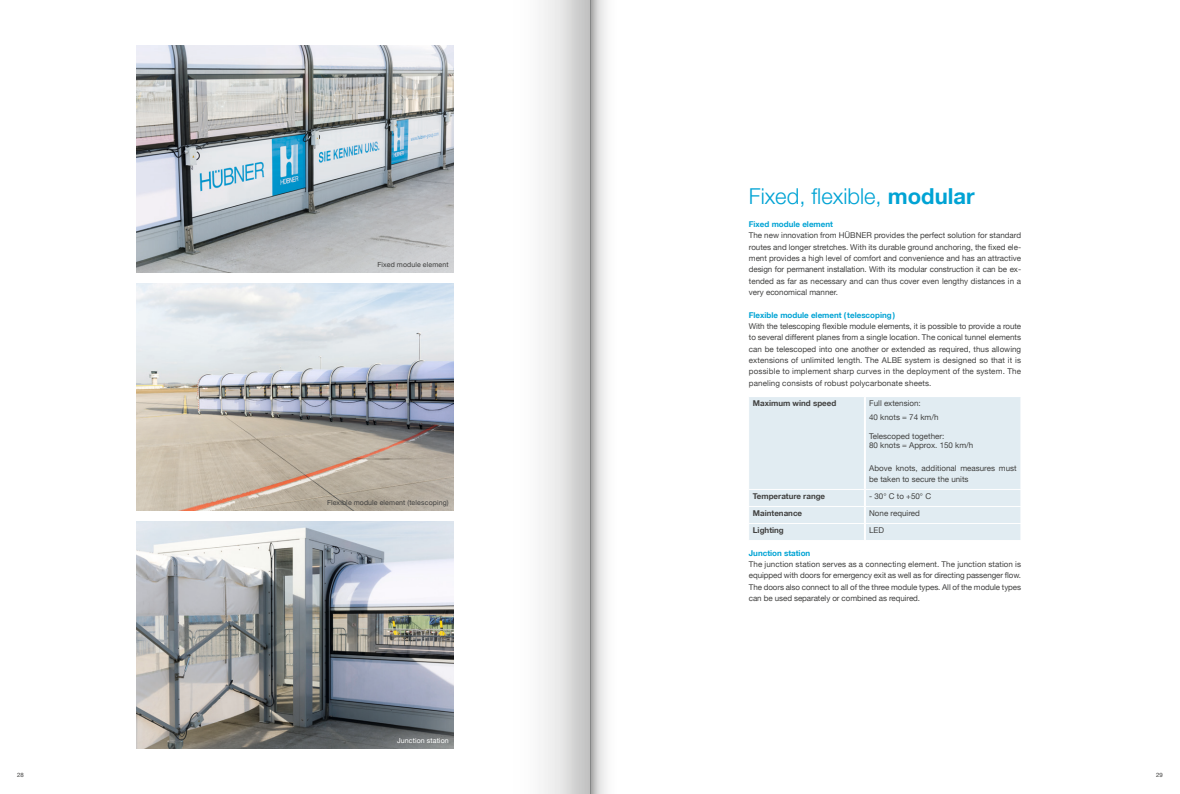
<style>
.page{position:relative;width:1180px;height:794px;background:#fff}
.page>*{position:absolute;margin:0;border:0;box-sizing:border-box;transform-origin:0 0}
.t1{font:300 22px "Helvetica Neue LT Pro";color:#00a3d4}
.t2{font:8px/11.3px "Helvetica Neue LT";color:#414140;text-align:justify}
.t3{font:700 8px "Helvetica Neue LT";color:#00a3d4}
.t4{font:700 8px "Helvetica Neue LT";color:#414140}
.t5{font:7px "Helvetica Neue LT";letter-spacing:.02em;color:#414140}
.t6{font:7px "Helvetica Neue LT";letter-spacing:.02em;color:#fff}
.t7{font:6px "Helvetica Neue LT";color:#414140}
.s1{font-family:"Helvetica Neue LT";font-weight:700}
</style>
<div class="page">
<img style="left:136px;top:45px;width:318px;height:227px">
<img style="left:136px;top:283px;width:318px;height:227px">
<img style="left:136px;top:522px;width:318px;height:226px">
<div style="left:749px;top:397px;width:271px;height:143px;background:#e1ecf2"></div>
<hr style="left:864px;top:489px;width:157px;height:1px;background:#fff">
<hr style="left:864px;top:506px;width:157px;height:1px;background:#fff">
<hr style="left:864px;top:523px;width:157px;height:1px;background:#fff">
<svg style="left:1020px;top:490px;width:1px;height:50px"></svg>
<hr style="left:863px;top:397px;width:2px;height:92px;background:#fff">
<svg style="left:863px;top:490px;width:2px;height:50px"></svg>
<hr style="left:748px;top:489px;width:116px;height:1px;background:#fff">
<hr style="left:748px;top:506px;width:116px;height:1px;background:#fff">
<hr style="left:748px;top:523px;width:116px;height:1px;background:#fff">
<svg style="left:595px;top:0;width:12px;height:794px"></svg>
<div style="left:505px;top:0;width:90px;height:794px;background:linear-gradient(to right,#fff,#c3c3c3)"></div>
<p class="t5" style="left:377px;top:260px;width:73px">Fixed module element</p>
<p class="t5" style="left:327px;top:498px;width:123px">Flexible module element (telescoping)</p>
<p class="t6" style="left:397px;top:736px;width:53px">Junction station</p>
<h1 class="t1" style="left:748px;top:183px;width:227px">Fixed, flexible, <span class="s1">modular</span></h1>
<p class="t3" style="left:748px;top:219px;width:86px">Fixed module element</p>
<p class="t2" style="left:748px;top:230px;width:274px">The new innovation from HÜBNER provides the perfect solution for standard routes and longer stretches. With its durable ground anchoring, the fixed ele&shy;ment provides a high level of comfort and convenience and has an attractive design for permanent installation. With its modular construction it can be ex&shy;tended as far as necessary and can thus cover even lengthy distances in a very economical manner.</p>
<p class="t3" style="left:748px;top:310px;width:148px">Flexible module element (telescoping)</p>
<p class="t2" style="left:748px;top:320px;width:274px">With the telescoping flexible module elements, it is possible to provide a route to several different planes from a single location. The conical tunnel elements can be telescoped into one another or extended as required, thus allowing extensions of unlimited length. The ALBE system is designed so that it is possible to implement sharp curves in the deployment of the system. The paneling consists of robust polycarbonate sheets.</p>
<p class="t4" style="left:752px;top:398px;width:85px">Maximum wind speed</p>
<p class="t2" style="left:869px;top:396px;width:71px;line-height:13.6px">Full extension:<br>40 knots = 74 km/h</p>
<p class="t2" style="left:869px;top:431px;width:106px;line-height:9.6px">Telescoped together:<br>80 knots = Approx. 150 km/h</p>
<p class="t2" style="left:869px;top:462px;width:149px">Above knots, additional measures must be taken to secure the units</p>
<p class="t4" style="left:752px;top:491px;width:74px">Temperature range</p>
<p class="t2" style="left:869px;top:491px;width:63px">- 30° C to +50° C</p>
<p class="t4" style="left:752px;top:508px;width:51px">Maintenance</p>
<p class="t2" style="left:869px;top:508px;width:52px">None required</p>
<p class="t4" style="left:752px;top:525px;width:32px">Lighting</p>
<p class="t2" style="left:869px;top:525px;width:16px">LED</p>
<p class="t3" style="left:748px;top:548px;width:63px">Junction station</p>
<p class="t2" style="left:748px;top:558px;width:274px">The junction station serves as a connecting element. The junction station is equipped with doors for emergency exit as well as for directing passenger flow.<br>The doors also connect to all of the three module types. All of the module types can be used separately or combined as required.</p>
<p class="t7" style="left:17px;top:771px;width:8px">28</p>
<p class="t7" style="left:1156px;top:771px;width:8px">29</p>
</div>
